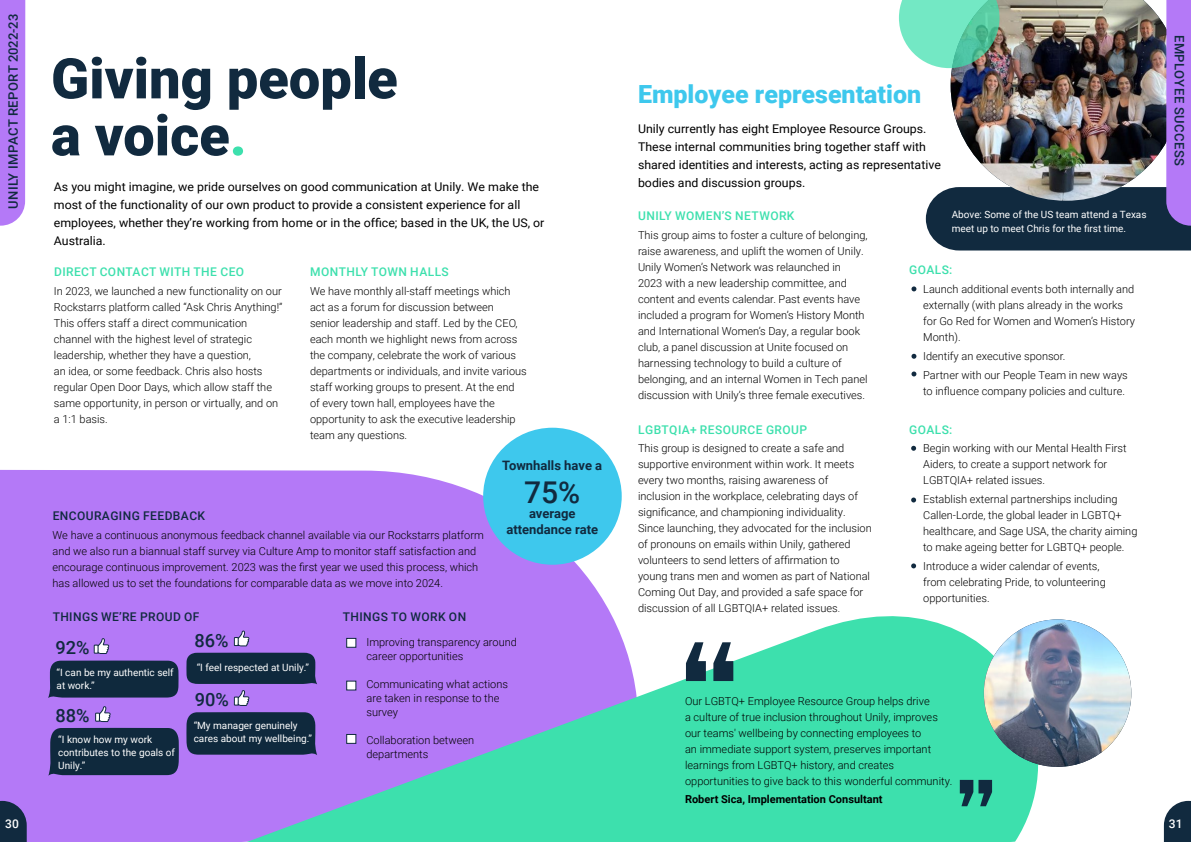
<style>
.page{position:relative;width:1191px;height:842px;background:#fff}
.page>*{position:absolute;margin:0;border:0;box-sizing:border-box;transform-origin:0 0}
.t1{font:900 56px/57px "Roboto";color:#112a3f}
.t2{font:500 30px "Roboto";color:#112a3f}
.t3{font:900 25px "Roboto";color:#3ec8ed}
.t4{font:500 18.2px "Roboto";color:#112a3f}
.t5{font:500 13px "Roboto";letter-spacing:.035em;color:#112a3f}
.t6{font:700 13px/15.6px "Roboto";color:#112a3f;text-align:center}
.t7{font:12px/18px "Roboto";color:#000}
.t8{font:500 12px "Roboto";letter-spacing:.035em;color:#3de0ad}
.t9{font:500 12px "Roboto";letter-spacing:.035em;color:#112a3f}
.t10{font:500 12px "Roboto";color:#fff}
.t11{font:300 11px/16px "Roboto";color:#000}
.t12{font:700 11px "Roboto";color:#000}
.t13{font:10px/13px "Roboto";color:#fff}
.s1{color:#3de0ad}
.s2{font-size:10px}
</style>
<div class="page">
<div style="left:0;top:470px;width:622px;height:372px;background:#b479f7"></div>
<svg style="left:0;top:801px;width:27px;height:41px"></svg>
<div style="left:0;top:0;width:25px;height:226px;background:#b479f7"></div>
<div style="left:186px;top:653px;width:61px;height:31px;background:#0f293d"></div>
<svg style="left:48px;top:660px;width:130px;height:38px;background:#182d47"></svg>
<div style="left:48px;top:728px;width:131px;height:48px;background:#0f293d"></div>
<svg style="left:94px;top:638px;width:16px;height:16px"></svg>
<svg style="left:95px;top:706px;width:16px;height:16px"></svg>
<svg style="left:234px;top:630px;width:13px;height:16px"></svg>
<svg style="left:186px;top:712px;width:61px;height:43px;background:#152c44"></svg>
<svg style="left:234px;top:690px;width:13px;height:16px"></svg>
<div style="left:483px;top:428px;width:138px;height:137px;background:#3ec8ed;border-radius:50%"></div>
<svg style="left:247px;top:595px;width:795px;height:247px;background:#78bccb"></svg>
<svg style="left:1163px;top:801px;width:28px;height:41px"></svg>
<img style="left:983px;top:619px;width:148px;height:148px;border-radius:74px">
<svg style="left:911px;top:371px;width:5px;height:5px"></svg>
<svg style="left:911px;top:354px;width:5px;height:5px"></svg>
<svg style="left:911px;top:286px;width:5px;height:5px"></svg>
<svg style="left:911px;top:446px;width:5px;height:5px"></svg>
<svg style="left:911px;top:497px;width:5px;height:5px"></svg>
<svg style="left:911px;top:563px;width:5px;height:5px"></svg>
<svg style="left:686px;top:642px;width:47px;height:39px"></svg>
<svg style="left:959px;top:780px;width:33px;height:26px"></svg>
<img style="left:899px;top:0;width:292px;height:250px">
<p class="t5" style="left:4px;top:209px;width:197px;rotate:-90deg">UNILY IMPACT REPORT 2022-23</p>
<p class="t10" style="left:5px;top:815px;width:15px">30</p>
<h1 class="t1" style="left:51px;top:48px;width:348px">Giving people a voice<span class="s1">.</span></h1>
<p class="t7" style="left:54px;top:177px;width:492px">As you might imagine, we pride ourselves on good communication at Unily. We make the most of the functionality of our own product to provide a consistent experience for all employees, whether they’re working from home or in the office; based in the UK, the US, or Australia.</p>
<p class="t8" style="left:310px;top:264px;width:140px">MONTHLY TOWN HALLS</p>
<p class="t11" style="left:310px;top:283px;width:218px">We have monthly all-staff meetings which act as a forum for discussion between<br>senior leadership and staff. Led by the CEO, each month we highlight news from across the company, celebrate the work of various departments or individuals, and invite various staff working groups to present. At the end of every town hall, employees have the opportunity to ask the executive leadership team any questions.</p>
<p class="t8" style="left:54px;top:264px;width:192px">DIRECT CONTACT WITH THE CEO</p>
<p class="t11" style="left:54px;top:283px;width:230px">In 2023, we launched a new functionality on our Rockstarrs platform called “Ask Chris Anything!” This offers staff a direct communication channel with the highest level of strategic leadership, whether they have a question,<br>an idea, or some feedback. Chris also hosts regular Open Door Days, which allow staff the same opportunity, in person or virtually, and on a 1:1 basis.</p>
<p class="t9" style="left:53px;top:507px;width:154px">ENCOURAGING FEEDBACK</p>
<p class="t11" style="left:52px;top:526px;width:433px">We have a continuous anonymous feedback channel available via our Rockstarrs platform and we also run a biannual staff survey via Culture Amp to monitor staff satisfaction and encourage continuous improvement. 2023 was the first year we used this process, which has allowed us to set the foundations for comparable data as we move into 2024.</p>
<p class="t9" style="left:53px;top:609px;width:148px">THINGS WE’RE PROUD OF</p>
<p class="t9" style="left:343px;top:609px;width:125px">THINGS TO WORK ON</p>
<p class="t6" style="left:502px;top:457px;width:101px">Townhalls have a</p>
<h2 class="t2" style="left:524px;top:471px;width:58px">75%</h2>
<p class="t6" style="left:506px;top:505px;width:93px">average attendance rate</p>
<h3 class="t4" style="left:56px;top:634px;width:36px">92%</h3>
<p class="t13" style="left:57px;top:665px;width:119px">“I can be my authentic self at work.”</p>
<h3 class="t4" style="left:56px;top:703px;width:36px">88%</h3>
<p class="t13" style="left:58px;top:733px;width:118px">“I know how my work contributes to the goals of<br>Unily.”</p>
<h3 class="t4" style="left:194px;top:627px;width:36px">86%</h3>
<p class="t13" style="left:197px;top:660px;width:114px">“I feel respected at Unily.”</p>
<h3 class="t4" style="left:195px;top:686px;width:36px">90%</h3>
<p class="t13" style="left:194px;top:719px;width:120px">“My manager genuinely cares about my wellbeing.”</p>
<p class="t11" style="left:366px;top:634px;width:152px;line-height:14px">Improving transparency around career opportunities</p>
<p class="t11" style="left:366px;top:676px;width:143px;line-height:14px">Communicating what actions are taken in response to the survey</p>
<p class="t11" style="left:366px;top:732px;width:109px;line-height:14px">Collaboration between departments</p>
<h3 class="t3" style="left:638px;top:77px;width:285px">Employee representation</h3>
<p class="t7" style="left:638px;top:119px;width:304px">Unily currently has eight Employee Resource Groups.<br>These internal communities bring together staff with shared identities and interests, acting as representative bodies and discussion groups.</p>
<p class="t8" style="left:638px;top:207px;width:158px">UNILY WOMEN’S NETWORK</p>
<p class="t11" style="left:638px;top:226px;width:231px">This group aims to foster a culture of belonging, raise awareness, and uplift the women of Unily.<br>Unily Women’s Network was relaunched in 2023 with a new leadership committee, and content and events calendar. Past events have included a program for Women’s History Month and International Women’s Day, a regular book club, a panel discussion at Unite focused on harnessing technology to build a culture of belonging, and an internal Women in Tech panel discussion with Unily’s three female executives.</p>
<p class="t8" style="left:638px;top:421px;width:170px">LGBTQIA+ RESOURCE GROUP</p>
<p class="t11" style="left:638px;top:440px;width:235px">This group is designed to create a safe and supportive environment within work. It meets every two months, raising awareness of inclusion in the workplace, celebrating days of significance, and championing individuality.<br>Since launching, they advocated for the inclusion of pronouns on emails within Unily, gathered volunteers to send letters of affirmation to young trans men and women as part of National Coming Out Day, and provided a safe space for discussion of all LGBTQIA+ related issues<span class="s2">.</span></p>
<p class="t13" style="left:951px;top:207px;width:196px;line-height:14px">Above: Some of the US team attend a Texas meet up to meet Chris for the first time.</p>
<p class="t8" style="left:909px;top:262px;width:45px">GOALS:</p>
<p class="t11" style="left:923px;top:281px;width:213px">Launch additional events both internally and externally (with plans already in the works for Go Red for Women and Women’s History Month).</p>
<p class="t11" style="left:923px;top:346px;width:206px;line-height:18.8px">Identify an executive sponsor.<br>Partner with our People Team in new ways</p>
<p class="t11" style="left:923px;top:383px;width:203px">to influence company policies and culture.</p>
<p class="t8" style="left:909px;top:421px;width:45px">GOALS:</p>
<p class="t11" style="left:923px;top:440px;width:205px">Begin working with our Mental Health First<br>Aiders, to create a support network for<br>LGBTQIA+ related issues.</p>
<p class="t11" style="left:923px;top:491px;width:216px">Establish external partnerships including Callen-Lorde, the global leader in LGBTQ+ healthcare, and Sage USA, the charity aiming to make ageing better for LGBTQ+ people.</p>
<p class="t11" style="left:923px;top:558px;width:184px">Introduce a wider calendar of events, from celebrating Pride, to volunteering opportunities.</p>
<p class="t5" style="left:1188px;top:35px;width:132px;rotate:90deg">EMPLOYEE SUCCESS</p>
<p class="t11" style="left:685px;top:692px;width:269px">Our LGBTQ+ Employee Resource Group helps drive<br>a culture of true inclusion throughout Unily, improves our teams' wellbeing by connecting employees to<br>an immediate support system, preserves important learnings from LGBTQ+ history, and creates opportunities to give back to this wonderful community.</p>
<p class="t12" style="left:685px;top:791px;width:199px">Robert Sica, Implementation Consultant</p>
<p class="t10" style="left:1169px;top:815px;width:15px">31</p>
</div>
